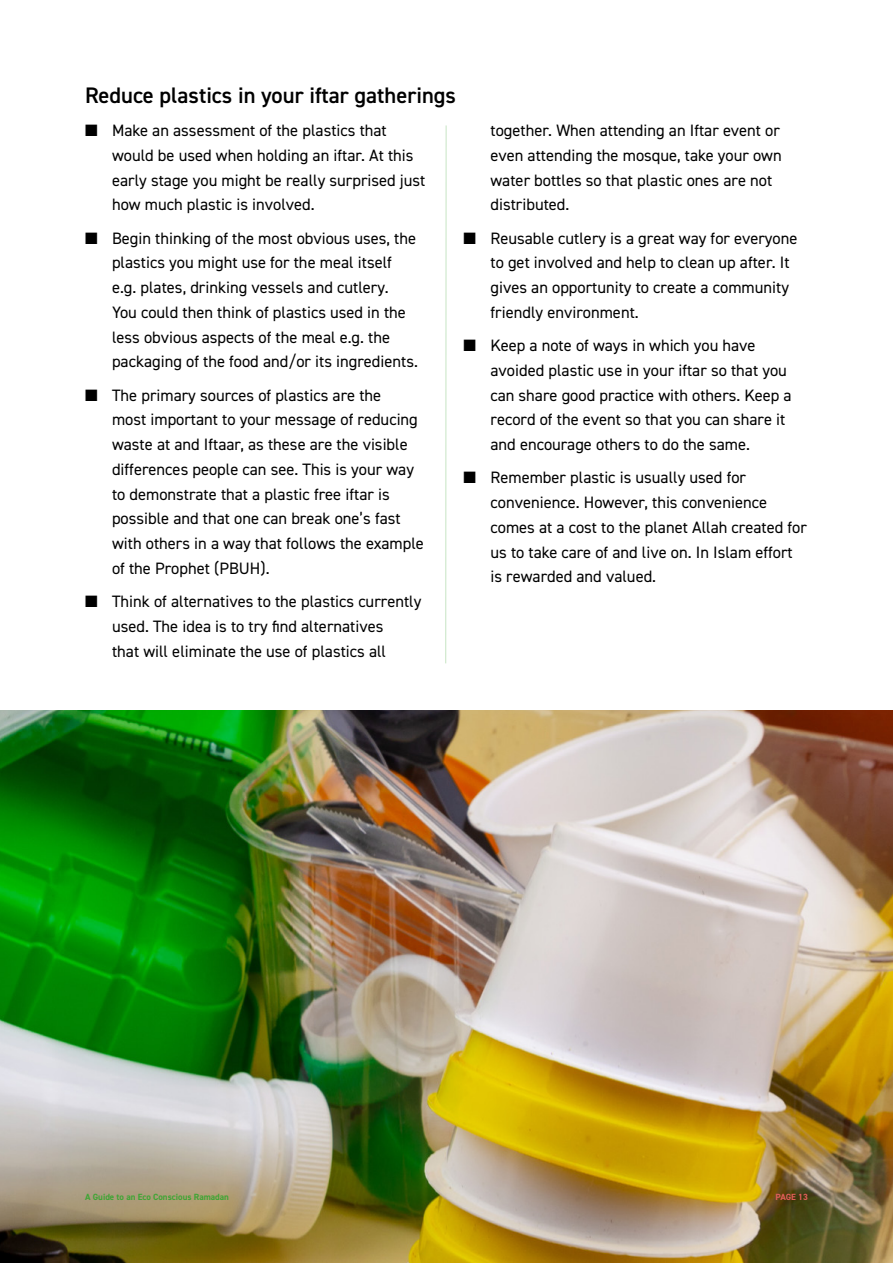
<style>
.page{position:relative;width:893px;height:1263px;background:#fff}
.page>*{position:absolute;margin:0;border:0;box-sizing:border-box;transform-origin:0 0}
.t1{font:600 22.5px "DIN2014";color:#000}
.t2{font:16.5px/24.8px "DIN2014";color:#000}
.t3{font:700 9px "DIN2014";color:#3fa535}
.t4{font:700 9px "DIN2014";letter-spacing:-.01em;color:#e05e59}
</style>
<div class="page">
<img style="left:0;top:710px;width:893px;height:553px">
<hr style="left:445px;top:125px;width:1px;height:538px;background:#3fa535">
<h1 class="t1" style="left:85px;top:80px;width:372px">Reduce plastics in your iftar gatherings</h1>
<p class="t2" style="left:112px;top:118px;width:315px;text-indent:-27px">■ Make an assessment of the plastics that would be used when holding an iftar. At this early stage you might be really surprised just how much plastic is involved.</p>
<p class="t2" style="left:112px;top:225px;width:307px;text-indent:-27px">■ Begin thinking of the most obvious uses, the plastics you might use for the meal itself e.g. plates, drinking vessels and cutlery.<br>You could then think of plastics used in the less obvious aspects of the meal e.g. the packaging of the food and/or its ingredients.</p>
<p class="t2" style="left:112px;top:382px;width:313px;text-indent:-27px">■ The primary sources of plastics are the<br>most important to your message of reducing waste at and Iftaar, as these are the visible differences people can see. This is your way to demonstrate that a plastic free iftar is possible and that one can break one’s fast with others in a way that follows the example of the Prophet (PBUH).</p>
<p class="t2" style="left:112px;top:589px;width:311px;text-indent:-27px">■ Think of alternatives to the plastics currently used. The idea is to try find alternatives<br>that will eliminate the use of plastics all</p>
<p class="t2" style="left:490px;top:118px;width:293px">together. When attending an Iftar event or even attending the mosque, take your own water bottles so that plastic ones are not distributed.</p>
<p class="t2" style="left:490px;top:225px;width:308px;text-indent:-27px">■ Reusable cutlery is a great way for everyone to get involved and help to clean up after. It gives an opportunity to create a community friendly environment.</p>
<p class="t2" style="left:490px;top:333px;width:303px;text-indent:-27px">■ Keep a note of ways in which you have avoided plastic use in your iftar so that you can share good practice with others. Keep a record of the event so that you can share it and encourage others to do the same.</p>
<p class="t2" style="left:490px;top:465px;width:318px;text-indent:-27px">■ Remember plastic is usually used for convenience. However, this convenience comes at a cost to the planet Allah created for us to take care of and live on. In Islam effort is rewarded and valued.</p>
<p class="t3" style="left:85px;top:1191px;width:145px">A Guide to an Eco Conscious Ramadan</p>
<p class="t4" style="left:776px;top:1191px;width:34px">PAGE 13</p>
</div>
